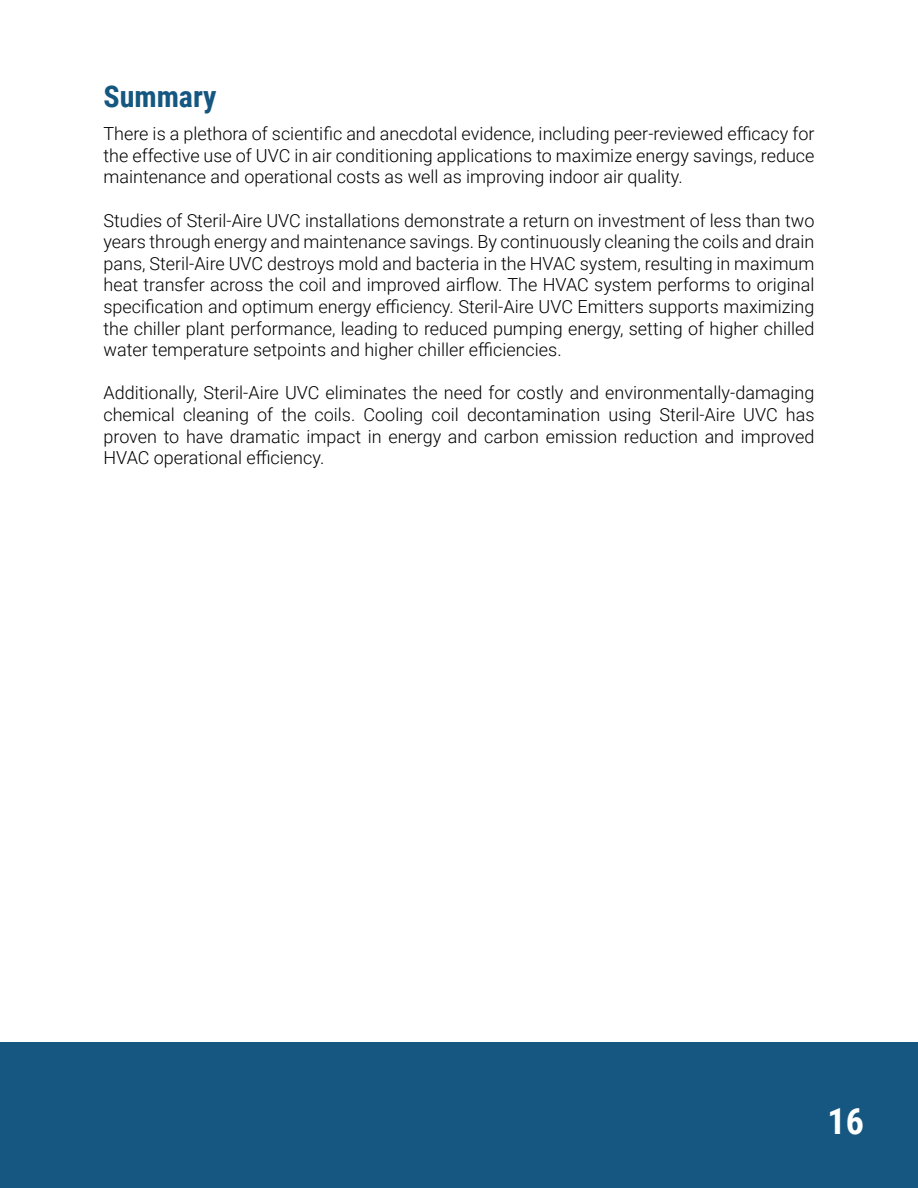
<style>
.page{position:relative;width:918px;height:1188px;background:#fff}
.page>*{position:absolute;margin:0;border:0;box-sizing:border-box;transform-origin:0 0}
.t1{font:700 36px "Roboto Condensed";color:#fff}
.t2{font:700 30px "Roboto Condensed";color:#155780}
.t3{font:300 18px/21.6px "Roboto";color:#000;text-align:justify}
</style>
<div class="page">
<div style="left:0;top:1042px;width:918px;height:146px;background:#155780"></div>
<h2 class="t2" style="left:104px;top:75px;width:115px">Summary</h2>
<p class="t3" style="left:104px;top:122px;width:712px">There is a plethora of scientific and anecdotal evidence, including peer-reviewed efficacy for the effective use of UVC in air conditioning applications to maximize energy savings, reduce maintenance and operational costs as well as improving indoor air quality.</p>
<p class="t3" style="left:104px;top:209px;width:713px">Studies of Steril-Aire UVC installations demonstrate a return on investment of less than two years through energy and maintenance savings. By continuously cleaning the coils and drain pans, Steril-Aire UVC destroys mold and bacteria in the HVAC system, resulting in maximum heat transfer across the coil and improved airflow. The HVAC system performs to original specification and optimum energy efficiency. Steril-Aire UVC Emitters supports maximizing the chiller plant performance, leading to reduced pumping energy, setting of higher chilled water temperature setpoints and higher chiller efficiencies.</p>
<p class="t3" style="left:104px;top:381px;width:713px">Additionally, Steril-Aire UVC eliminates the need for costly and environmentally-damaging chemical cleaning of the coils. Cooling coil decontamination using Steril-Aire UVC has proven to have dramatic impact in energy and carbon emission reduction and improved HVAC operational efficiency.</p>
<h1 class="t1" style="left:828px;top:1096px;width:38px">16</h1>
</div>
